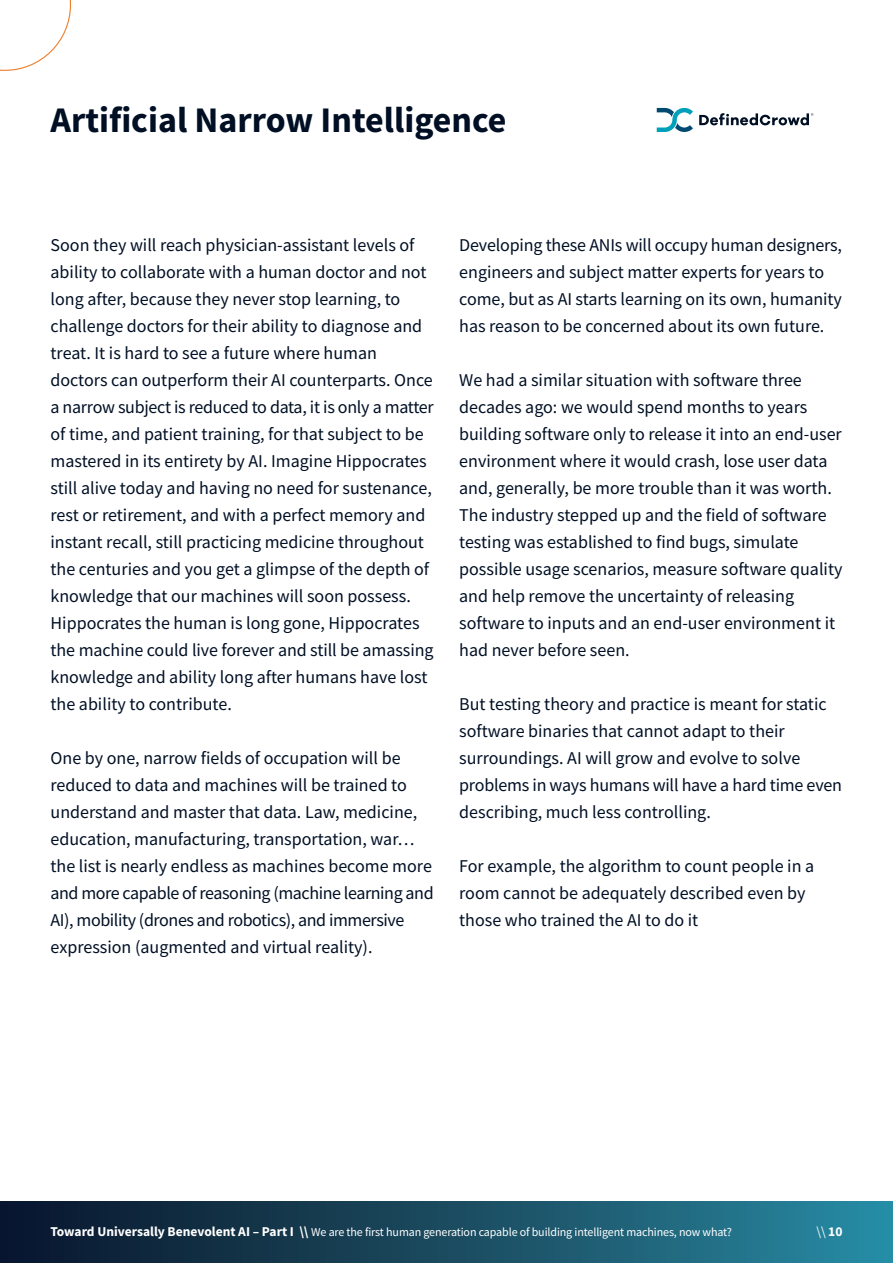
<style>
.page{position:relative;width:893px;height:1263px;background:#fff}
.page>*{position:absolute;margin:0;border:0;box-sizing:border-box;transform-origin:0 0}
.t1{font:700 36px "Mada";color:#000f24}
.t2{font:18px/27px "Mada";color:#000f24}
.t3{font:13.5px "Mada";color:#fff}
.t4{font:12px "Mada";letter-spacing:-.01em;color:#fff}
.s1{font-weight:700;font-size:13.5px}
.s2{font-weight:700}
</style>
<div class="page">
<div style="left:0;top:1202px;width:893px;height:61px;background:linear-gradient(to right,#0a1227,#29889f)"></div>
<svg style="left:0;top:0;width:71px;height:71px"></svg>
<svg style="left:699px;top:113px;width:114px;height:12px"></svg>
<svg style="left:657px;top:108px;width:36px;height:24px"></svg>
<h1 class="t1" style="left:50px;top:99px;width:458px">Artificial Narrow Intelligence</h1>
<p class="t2" style="left:51px;top:232px;width:385px">Soon they will reach physician-assistant levels of ability to collaborate with a human doctor and not long after, because they never stop learning, to challenge doctors for their ability to diagnose and treat. It is hard to see a future where human doctors can outperform their AI counterparts. Once a narrow subject is reduced to data, it is only a matter of time, and patient training, for that subject to be mastered in its entirety by AI. Imagine Hippocrates still alive today and having no need for sustenance, rest or retirement, and with a perfect memory and instant recall, still practicing medicine throughout the centuries and you get a glimpse of the depth of knowledge that our machines will soon possess.<br>Hippocrates the human is long gone, Hippocrates the machine could live forever and still be amassing knowledge and ability long after humans have lost the ability to contribute.</p>
<p class="t2" style="left:51px;top:745px;width:385px">One by one, narrow fields of occupation will be reduced to data and machines will be trained to understand and master that data. Law, medicine, education, manufacturing, transportation, war… the list is nearly endless as machines become more and more capable of reasoning (machine learning and AI), mobility (drones and robotics), and immersive expression (augmented and virtual reality).</p>
<p class="t2" style="left:459px;top:232px;width:384px">Developing these ANIs will occupy human designers, engineers and subject matter experts for years to come, but as AI starts learning on its own, humanity has reason to be concerned about its own future.</p>
<p class="t2" style="left:459px;top:367px;width:385px">We had a similar situation with software three decades ago: we would spend months to years building software only to release it into an end-user environment where it would crash, lose user data and, generally, be more trouble than it was worth.<br>The industry stepped up and the field of software testing was established to find bugs, simulate possible usage scenarios, measure software quality and help remove the uncertainty of releasing software to inputs and an end-user environment it had never before seen.</p>
<p class="t2" style="left:459px;top:691px;width:384px">But testing theory and practice is meant for static software binaries that cannot adapt to their surroundings. AI will grow and evolve to solve problems in ways humans will have a hard time even describing, much less controlling.</p>
<p class="t2" style="left:459px;top:853px;width:357px">For example, the algorithm to count people in a room cannot be adequately described even by those who trained the AI to do it</p>
<p class="t4" style="left:50px;top:1225px;width:683px"><span class="s1">Toward Universally Benevolent AI – Part I \\</span> We are the first human generation capable of building intelligent machines, now what?</p>
<p class="t3" style="left:816px;top:1224px;width:28px">\\ <span class="s2">10</span></p>
</div>
